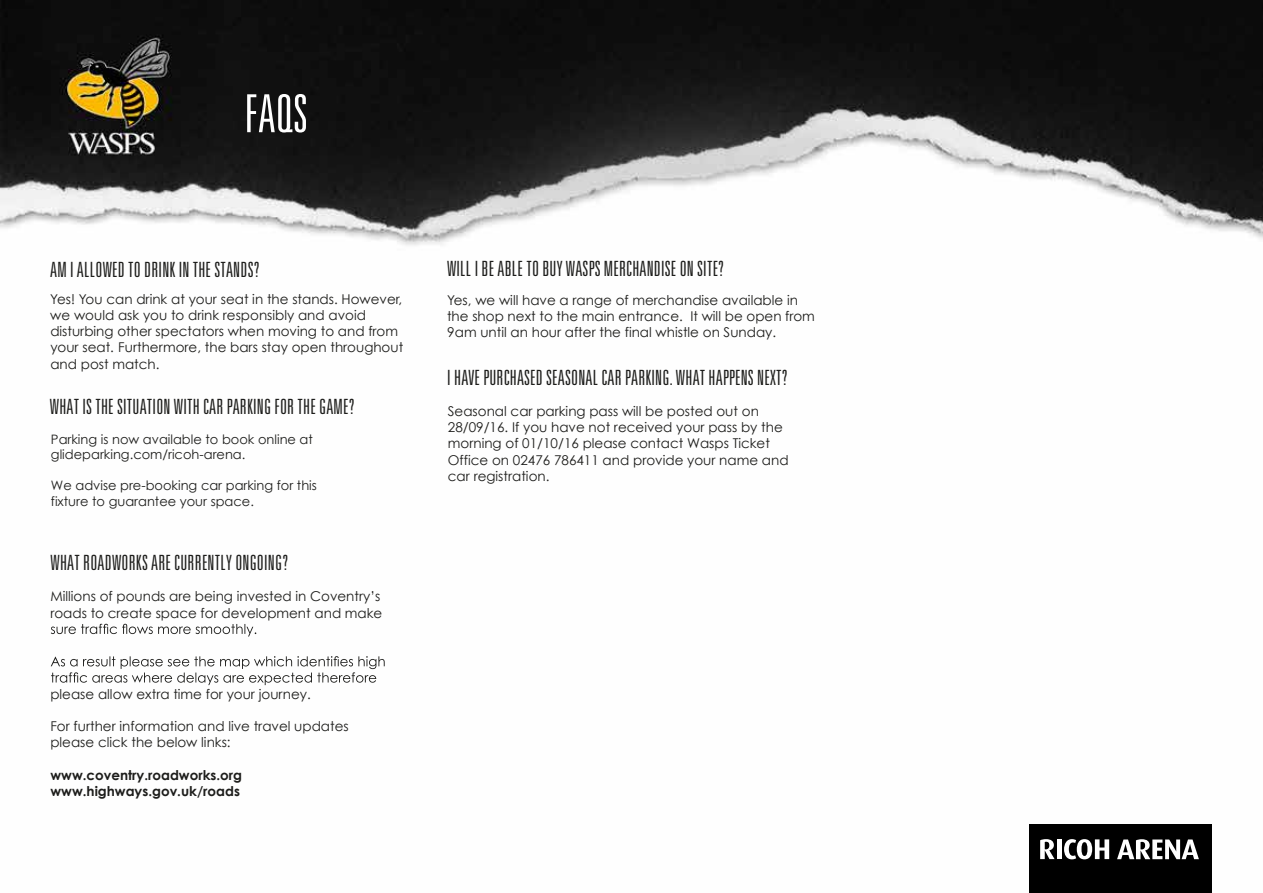
<style>
.page{position:relative;width:1263px;height:893px;background:#fff}
.page>*{position:absolute;margin:0;border:0;box-sizing:border-box;transform-origin:0 0}
.t1{font:300 ultra-condensed 52.5px "Univers LT Std";color:#fff}
.t2{font:300 ultra-condensed 21px "Univers LT Std";letter-spacing:.01em;color:#1d1d1b}
.t3{font:13.5px/16.2px "Century Gothic";color:#1d1d1b}
.t4{font:700 13.5px/16.2px "Century Gothic";color:#1d1d1b}
.t5{font:13.05px/15.6px "Century Gothic";color:#1d1d1b}
</style>
<div class="page">
<img style="left:0;top:0;width:1263px;height:686px">
<div style="left:1029px;top:824px;width:183px;height:69px;background:#000"></div>
<svg style="left:1040px;top:839px;width:14px;height:20px"></svg>
<hr style="left:1057px;top:839px;width:4px;height:20px;background:#fff">
<svg style="left:1064px;top:839px;width:45px;height:20px"></svg>
<svg style="left:1117px;top:839px;width:82px;height:20px"></svg>
<svg style="left:51px;top:624px;width:205px;height:12px"></svg>
<svg style="left:51px;top:656px;width:334px;height:29px"></svg>
<h1 class="t1" style="left:244px;top:86px;width:65px">FAQS</h1>
<h2 class="t2" style="left:50px;top:259px;width:211px">AM I ALLOWED TO DRINK IN THE STANDS?</h2>
<p class="t3" style="left:50px;top:291px;width:354px">Yes! You can drink at your seat in the stands. However, we would ask you to drink responsibly and avoid disturbing other spectators when moving to and from your seat. Furthermore, the bars stay open throughout and post match.</p>
<h2 class="t2" style="left:50px;top:396px;width:306px">WHAT IS THE SITUATION WITH CAR PARKING FOR THE GAME?</h2>
<p class="t5" style="left:51px;top:431px;width:263px">Parking is now available to book online at glideparking.com/ricoh-arena.</p>
<p class="t5" style="left:51px;top:478px;width:267px">We advise pre-booking car parking for this fixture to guarantee your space.</p>
<h2 class="t2" style="left:50px;top:552px;width:239px">WHAT ROADWORKS ARE CURRENTLY ONGOING?</h2>
<p class="t3" style="left:50px;top:588px;width:333px">Millions of pounds are being invested in Coventry’s roads to create space for development and make</p>
<p class="t3" style="left:50px;top:685px;width:262px">please allow extra time for your journey.</p>
<p class="t3" style="left:50px;top:718px;width:300px">For further information and live travel updates please click the below links:</p>
<p class="t4" style="left:50px;top:766px;width:193px">www.coventry.roadworks.org www.highways.gov.uk/roads</p>
<h2 class="t2" style="left:447px;top:258px;width:279px">WILL I BE ABLE TO BUY WASPS MERCHANDISE ON SITE?</h2>
<p class="t3" style="left:447px;top:291px;width:369px">Yes, we will have a range of merchandise available in the shop next to the main entrance. It will be open from</p>
<p class="t3" style="left:447px;top:324px;width:330px">9am until an hour after the final whistle on Sunday.</p>
<h2 class="t2" style="left:447px;top:367px;width:342px">I HAVE PURCHASED SEASONAL CAR PARKING. WHAT HAPPENS NEXT?</h2>
<p class="t3" style="left:448px;top:403px;width:342px">Seasonal car parking pass will be posted out on 28/09/16. If you have not received your pass by the morning of 01/10/16 please contact Wasps Ticket Office on 02476 786411 and provide your name and car registration.</p>
</div>
